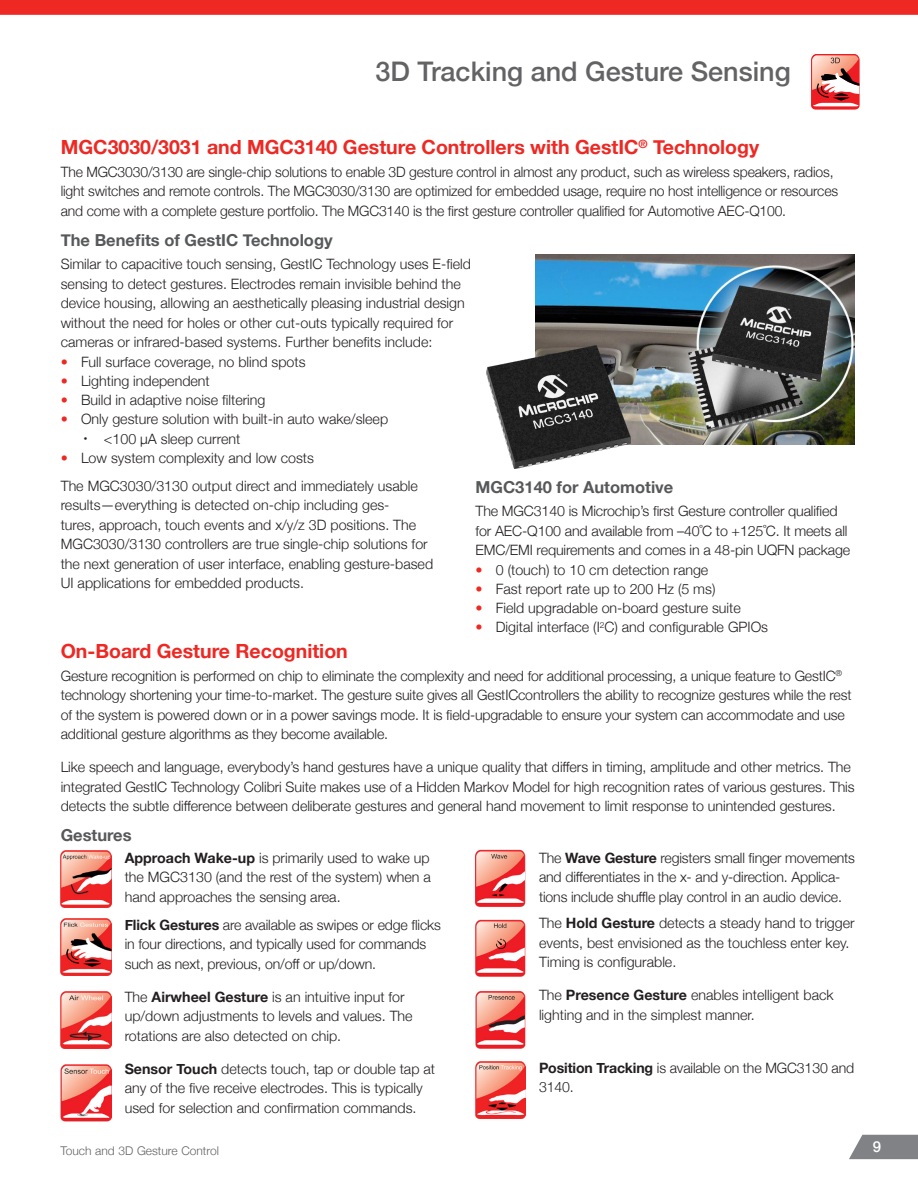
<style>
.page{position:relative;width:918px;height:1188px;background:#fff}
.page>*{position:absolute;margin:0;border:0;box-sizing:border-box;transform-origin:0 0}
.t1{font:500 27px "Helvetica Neue";color:#636366}
.t2{font:700 19.5px "Helvetica Neue";color:#ee2823}
.t3{font:700 16.5px "Helvetica Neue";color:#57585a}
.t4{font:500 15px "Helvetica Neue";color:#fff}
.t5{font:300 14.25px/19.5px "Helvetica Neue";letter-spacing:-.005em;color:#231f20}
.t6{font:300 12px "Helvetica Neue";color:#636366}
.s1{color:#ee2823}
.s2{font-weight:700}
</style>
<div class="page">
<div style="left:0;top:0;width:918px;height:15px;background:#ee2823"></div>
<svg style="left:849px;top:1135px;width:69px;height:24px;background:#8c8e90"></svg>
<img style="left:535px;top:255px;width:320px;height:190px">
<img style="left:61px;top:850px;width:50px;height:57px">
<img style="left:61px;top:919px;width:50px;height:57px">
<img style="left:61px;top:992px;width:50px;height:57px">
<img style="left:61px;top:1064px;width:50px;height:58px">
<img style="left:475px;top:850px;width:51px;height:57px">
<img style="left:475px;top:920px;width:51px;height:57px">
<img style="left:475px;top:991px;width:51px;height:57px">
<img style="left:475px;top:1062px;width:51px;height:57px">
<svg style="left:811px;top:54px;width:49px;height:56px"></svg>
<img style="left:487px;top:346px;width:143px;height:123px">
<h1 class="t1" style="left:376px;top:50px;width:417px">3D Tracking and Gesture Sensing</h1>
<h2 class="t2" style="left:61px;top:132px;width:700px">MGC3030/3031 and MGC3140 Gesture Controllers with GestIC<sup>®</sup> Technology</h2>
<p class="t5" style="left:61px;top:161px;width:779px">The MGC3030/3130 are single-chip solutions to enable 3D gesture control in almost any product, such as wireless speakers, radios, light switches and remote controls. The MGC3030/3130 are optimized for embedded usage, require no host intelligence or resources and come with a complete gesture portfolio. The MGC3140 is the first gesture controller qualified for Automotive AEC-Q100.</p>
<p class="t3" style="left:61px;top:227px;width:273px">The Benefits of GestIC Technology</p>
<p class="t5" style="left:61px;top:253px;width:412px">Similar to capacitive touch sensing, GestIC Technology uses E-field sensing to detect gestures. Electrodes remain invisible behind the device housing, allowing an aesthetically pleasing industrial design without the need for holes or other cut-outs typically required for cameras or infrared-based systems. Further benefits include:</p>
<p class="t5" style="left:61px;top:351px;width:246px"><span class="s1">•</span> Full surface coverage, no blind spots</p>
<p class="t5" style="left:61px;top:370px;width:151px"><span class="s1">•</span> Lighting independent</p>
<p class="t5" style="left:61px;top:390px;width:206px"><span class="s1">•</span> Build in adaptive noise filtering</p>
<p class="t5" style="left:61px;top:409px;width:329px"><span class="s1">•</span> Only gesture solution with built-in auto wake/sleep</p>
<p class="t5" style="left:84px;top:428px;width:158px"><sup>•</sup> &lt;100 μA sleep current</p>
<p class="t5" style="left:61px;top:447px;width:255px"><span class="s1">•</span> Low system complexity and low costs</p>
<p class="t5" style="left:61px;top:475px;width:374px">The MGC3030/3130 output direct and immediately usable results—everything is detected on-chip including ges-<br>tures, approach, touch events and x/y/z 3D positions. The MGC3030/3130 controllers are true single-chip solutions for the next generation of user interface, enabling gesture-based UI applications for embedded products.</p>
<p class="t3" style="left:476px;top:474px;width:199px">MGC3140 for Automotive</p>
<p class="t5" style="left:476px;top:500px;width:376px">The MGC3140 is Microchip’s first Gesture controller qualified for AEC-Q100 and available from –40˚C to +125˚C. It meets all<br>EMC/EMI requirements and comes in a 48-pin UQFN package</p>
<p class="t5" style="left:476px;top:559px;width:234px"><span class="s1">•</span> 0 (touch) to 10 cm detection range</p>
<p class="t5" style="left:476px;top:578px;width:241px"><span class="s1">•</span> Fast report rate up to 200 Hz (5 ms)</p>
<p class="t5" style="left:476px;top:597px;width:267px"><span class="s1">•</span> Field upgradable on-board gesture suite</p>
<p class="t5" style="left:476px;top:617px;width:294px"><span class="s1">•</span> Digital interface (I<sup>2</sup>C) and configurable GPIOs</p>
<h2 class="t2" style="left:61px;top:636px;width:289px">On-Board Gesture Recognition</h2>
<p class="t5" style="left:61px;top:665px;width:792px">Gesture recognition is performed on chip to eliminate the complexity and need for additional processing, a unique feature to GestIC<sup>® </sup>technology shortening your time-to-market. The gesture suite gives all GestICcontrollers the ability to recognize gestures while the rest of the system is powered down or in a power savings mode. It is field-upgradable to ensure your system can accommodate and use additional gesture algorithms as they become available.</p>
<p class="t5" style="left:61px;top:756px;width:795px">Like speech and language, everybody’s hand gestures have a unique quality that differs in timing, amplitude and other metrics. The integrated GestIC Technology Colibri Suite makes use of a Hidden Markov Model for high recognition rates of various gestures. This detects the subtle difference between deliberate gestures and general hand movement to limit response to unintended gestures.</p>
<p class="t3" style="left:61px;top:822px;width:72px">Gestures</p>
<p class="t5" style="left:125px;top:847px;width:308px;text-align:justify"><span class="s2">Approach Wake-up</span> is primarily used to wake up the MGC3130 (and the rest of the system) when a hand approaches the sensing area.</p>
<p class="t5" style="left:125px;top:914px;width:318px"><span class="s2">Flick Gestures</span> are available as swipes or edge flicks in four directions, and typically used for commands such as next, previous, on/off or up/down.</p>
<p class="t5" style="left:125px;top:986px;width:289px">The <span class="s2">Airwheel Gesture</span> is an intuitive input for up/down adjustments to levels and values. The rotations are also detected on chip.</p>
<p class="t5" style="left:125px;top:1058px;width:312px"><span class="s2">Sensor Touch</span> detects touch, tap or double tap at any of the five receive electrodes. This is typically used for selection and confirmation commands.</p>
<p class="t5" style="left:539px;top:847px;width:318px">The <span class="s2">Wave Gesture</span> registers small finger movements and differentiates in the x- and y-direction. Applica&shy;tions include shuffle play control in an audio device.</p>
<p class="t5" style="left:539px;top:912px;width:317px">The <span class="s2">Hold Gesture</span> detects a steady hand to trigger events, best envisioned as the touchless enter key.<br>Timing is configurable.</p>
<p class="t5" style="left:539px;top:984px;width:296px">The <span class="s2">Presence Gesture</span> enables intelligent back lighting and in the simplest manner.</p>
<p class="t5" style="left:539px;top:1057px;width:317px"><span class="s2">Position Tracking</span> is available on the MGC3130 and<br>3140.</p>
<p class="t6" style="left:60px;top:1141px;width:160px">Touch and 3D Gesture Control</p>
<p class="t4" style="left:873px;top:1135px;width:10px">9</p>
</div>
